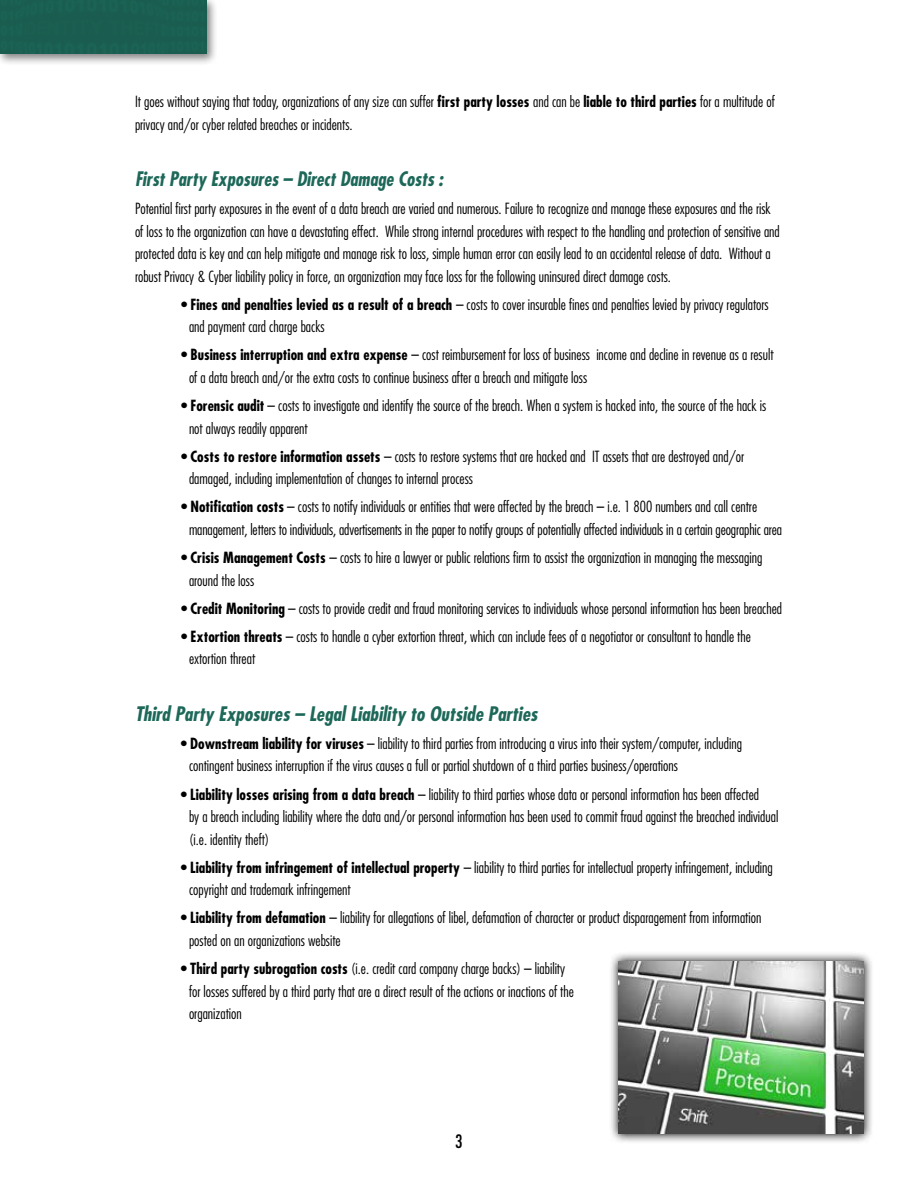
<style>
.page{position:relative;width:918px;height:1188px;background:#fff}
.page>*{position:absolute;margin:0;border:0;box-sizing:border-box;transform-origin:0 0}
.t1{font:italic 700 condensed 19.5px "Futura";color:#1d6859}
.t2{font:italic 700 condensed 19.5px "Futura";color:#1d6859;scale:.95 1}
.t3{font:condensed 18px "Futura";color:#000}
.t4{font:300 condensed 15px/22.5px "Futura";color:#000}
.s1{font-weight:700}
</style>
<div class="page">
<svg style="left:611px;top:953px;width:261px;height:189px;background:#c1c1c1"></svg>
<img style="left:619px;top:961px;width:245px;height:173px">
<div style="left:0;top:0;width:218px;height:66px;background:#000;opacity:.5"></div>
<div style="left:0;top:0;width:206px;height:54px;background:#1a5e50"></div>
<p class="t4" style="left:135px;top:90px;width:641px">It goes without saying that today, organizations of any size can suffer <span class="s1">first party losses</span> and can be <span class="s1">liable to third parties</span> for a multitude of privacy and/or cyber related breaches or incidents.</p>
<h1 class="t2" style="left:135px;top:166px;width:326px">First Party Exposures – Direct Damage Costs :</h1>
<p class="t4" style="left:135px;top:197px;width:646px">Potential first party exposures in the event of a data breach are varied and numerous. Failure to recognize and manage these exposures and the risk of loss to the organization can have a devastating effect. While strong internal procedures with respect to the handling and protection of sensitive and protected data is key and can help mitigate and manage risk to loss, simple human error can easily lead to an accidental release of data. Without a robust Privacy &amp; Cyber liability policy in force, an organization may face loss for the following uninsured direct damage costs.</p>
<p class="t4" style="left:189px;top:293px;width:581px;text-indent:-8px">• <span class="s1">Fines and penalties levied as a result of a breach</span> – costs to cover insurable fines and penalties levied by privacy regulators and payment card charge backs</p>
<p class="t4" style="left:189px;top:344px;width:586px;text-indent:-8px">• <span class="s1">Business interruption and extra expense</span> – cost reimbursement for loss of business income and decline in revenue as a result of a data breach and/or the extra costs to continue business after a breach and mitigate loss</p>
<p class="t4" style="left:189px;top:394px;width:579px;text-indent:-8px">• <span class="s1">Forensic audit</span> – costs to investigate and identify the source of the breach. When a system is hacked into, the source of the hack is not always readily apparent</p>
<p class="t4" style="left:189px;top:445px;width:557px;text-indent:-8px">• <span class="s1">Costs to restore information assets</span> – costs to restore systems that are hacked and IT assets that are destroyed and/or damaged, including implementation of changes to internal process</p>
<p class="t4" style="left:189px;top:496px;width:595px;text-indent:-8px">• <span class="s1">Notification costs</span> – costs to notify individuals or entities that were affected by the breach – i.e. 1 800 numbers and call centre management, letters to individuals, advertisements in the paper to notify groups of potentially affected individuals in a certain geographic area</p>
<p class="t4" style="left:189px;top:546px;width:575px;text-indent:-8px">• <span class="s1">Crisis Management Costs</span> – costs to hire a lawyer or public relations firm to assist the organization in managing the messaging around the loss</p>
<p class="t4" style="left:181px;top:597px;width:602px">• <span class="s1">Credit Monitoring</span> – costs to provide credit and fraud monitoring services to individuals whose personal information has been breached</p>
<p class="t4" style="left:189px;top:625px;width:563px;text-indent:-8px">• <span class="s1">Extortion threats</span> – costs to handle a cyber extortion threat, which can include fees of a negotiator or consultant to handle the extortion threat</p>
<h1 class="t1" style="left:135px;top:701px;width:404px">Third Party Exposures – Legal Liability to Outside Parties</h1>
<p class="t4" style="left:189px;top:732px;width:554px;text-indent:-8px">• <span class="s1">Downstream liability for viruses</span> – liability to third parties from introducing a virus into their system/computer, including contingent business interruption if the virus causes a full or partial shutdown of a third parties business/operations</p>
<p class="t4" style="left:189px;top:783px;width:591px;text-indent:-8px">• <span class="s1">Liability losses arising from a data breach</span> – liability to third parties whose data or personal information has been affected<br>by a breach including liability where the data and/or personal information has been used to commit fraud against the breached individual (i.e. identity theft)</p>
<p class="t4" style="left:189px;top:856px;width:585px;text-indent:-8px">• <span class="s1">Liability from infringement of intellectual property</span> – liability to third parties for intellectual property infringement, including copyright and trademark infringement</p>
<p class="t4" style="left:189px;top:907px;width:574px;text-indent:-8px">• <span class="s1">Liability from defamation</span> – liability for allegations of libel, defamation of character or product disparagement from information posted on an organizations website</p>
<p class="t4" style="left:189px;top:957px;width:386px;text-indent:-8px">• <span class="s1">Third party subrogation costs</span> (i.e. credit card company charge backs) – liability for losses suffered by a third party that are a direct result of the actions or inactions of the organization</p>
<p class="t3" style="left:455px;top:1130px;width:9px">3</p>
</div>
